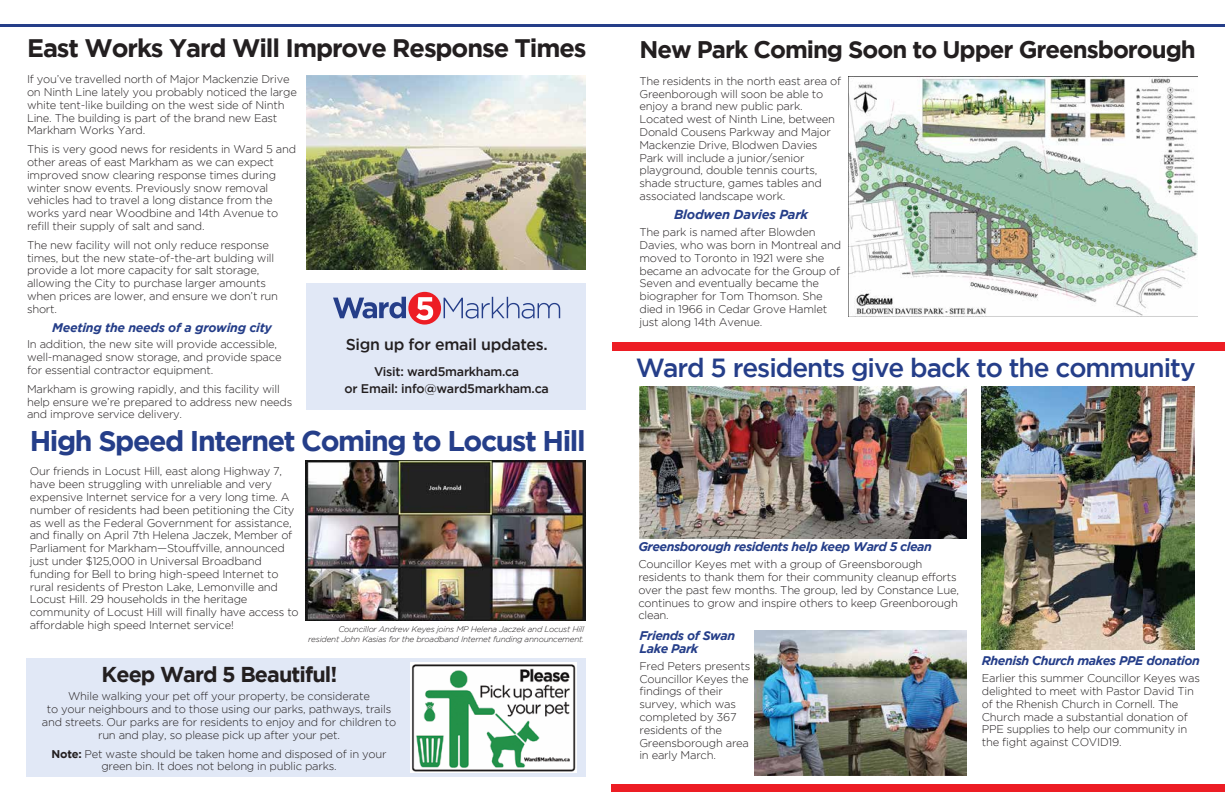
<style>
.page{position:relative;width:1225px;height:792px;background:#fff}
.page>*{position:absolute;margin:0;border:0;box-sizing:border-box;transform-origin:0 0}
.t1{font:700 28.5px "Gotham";letter-spacing:-.05em;color:#253e89}
.t2{font:500 26.2px "Gotham";letter-spacing:-.04em;color:#253e89}
.t3{font:700 25.3px "Gotham";letter-spacing:-.045em;color:#231f20}
.t4{font:700 24px "Gotham";letter-spacing:-.045em;color:#231f20}
.t5{font:700 21.5px "Gotham";letter-spacing:-.045em;color:#231f20}
.t6{font:500 15.9px "Gotham";letter-spacing:-.02em;color:#231f20}
.t7{font:italic 700 13px "Gotham";letter-spacing:-.02em;color:#253e89}
.t8{font:italic 700 12.5px/13.5px "Gotham";letter-spacing:-.035em;color:#253e89}
.t9{font:500 12.5px/17.5px "Gotham";letter-spacing:-.02em;color:#231f20;text-align:center}
.t10{font:300 11.2px/12.8px "Gotham";letter-spacing:-.02em;color:#231f20}
.t11{font:italic 300 8.2px/9.8px "Gotham";letter-spacing:-.025em;color:#231f20;text-align:right}
.s1{font-weight:700}
</style>
<div class="page">
<div style="left:611px;top:785px;width:613px;height:7px;background:#ed1d24"></div>
<div style="left:612px;top:342px;width:612px;height:8px;background:#ed1d24"></div>
<hr style="left:612px;top:24px;width:612px;height:3px;background:#253e89">
<div style="left:26px;top:658px;width:559px;height:119px;background:#e1e8f6"></div>
<hr style="left:0;top:24px;width:613px;height:3px;background:#253e89">
<div style="left:306px;top:284px;width:279px;height:126px;background:#e1e8f6"></div>
<img style="left:848px;top:77px;width:349px;height:240px">
<img style="left:306px;top:460px;width:279px;height:160px">
<img style="left:306px;top:76px;width:279px;height:194px">
<svg style="left:443px;top:297px;width:117px;height:22px"></svg>
<div style="left:408px;top:292px;width:33px;height:33px;background:#ed1d24;border-radius:50%"></div>
<svg style="left:416px;top:297px;width:17px;height:23px"></svg>
<svg style="left:333px;top:297px;width:73px;height:21px"></svg>
<img style="left:410px;top:663px;width:166px;height:110px">
<img style="left:639px;top:386px;width:327px;height:152px">
<img style="left:754px;top:631px;width:212px;height:145px">
<img style="left:981px;top:386px;width:213px;height:263px">
<h3 class="t3" style="left:27px;top:33px;width:561px">East Works Yard Will Improve Response Times</h3>
<p class="t10" style="left:27px;top:73px;width:271px">If you’ve travelled north of Major Mackenzie Drive on Ninth Line lately you probably noticed the large white tent-like building on the west side of Ninth Line. The building is part of the brand new East Markham Works Yard.</p>
<p class="t10" style="left:27px;top:143px;width:271px">This is very good news for residents in Ward 5 and other areas of east Markham as we can expect improved snow clearing response times during winter snow events. Previously snow removal vehicles had to travel a long distance from the works yard near Woodbine and 14th Avenue to refill their supply of salt and sand.</p>
<p class="t10" style="left:27px;top:238px;width:252px">The new facility will not only reduce response times, but the new state-of-the-art bulding will provide a lot more capacity for salt storage, allowing the City to purchase larger amounts when prices are lower, and ensure we don’t run short.</p>
<p class="t8" style="left:52px;top:320px;width:221px">Meeting the needs of a growing city</p>
<p class="t10" style="left:27px;top:338px;width:256px">In addition, the new site will provide accessible, well-managed snow storage, and provide space for essential contractor equipment.</p>
<p class="t10" style="left:27px;top:382px;width:267px">Markham is growing rapidly, and this facility will help ensure we’re prepared to address new needs and improve service delivery.</p>
<h3 class="t6" style="left:345px;top:335px;width:203px">Sign up for email updates.</h3>
<p class="t9" style="left:344px;top:362px;width:206px">Visit: ward5markham.ca<br>or Email: info@ward5markham.ca</p>
<h1 class="t1" style="left:30px;top:425px;width:557px">High Speed Internet Coming to Locust Hill</h1>
<p class="t10" style="left:30px;top:465px;width:270px">Our friends in Locust Hill, east along Highway 7, have been struggling with unreliable and very expensive Internet service for a very long time. A number of residents had been petitioning the City as well as the Federal Government for assistance, and finally on April 7th Helena Jaczek, Member of Parliament for Markham—Stouffville, announced just under $125,000 in Universal Broadband funding for Bell to bring high-speed Internet to rural residents of Preston Lake, Lemonville and Locust Hill. 29 households in the heritage community of Locust Hill will finally have access to affordable high speed Internet service!</p>
<p class="t11" style="left:308px;top:624px;width:277px">Councillor Andrew Keyes joins MP Helena Jaczek and Locust Hill resident John Kasias for the broadband Internet funding announcement.</p>
<h3 class="t5" style="left:102px;top:662px;width:237px">Keep Ward 5 Beautiful!</h3>
<p class="t10" style="left:42px;top:690px;width:356px;text-align:center">While walking your pet off your property, be considerate<br>to your neighbours and to those using our parks, pathways, trails and streets. Our parks are for residents to enjoy and for children to run and play, so please pick up after your pet.</p>
<p class="t10" style="left:51px;top:747px;width:336px;text-align:center"><span class="s1">Note:</span> Pet waste should be taken home and disposed of in your green bin. It does not belong in public parks.</p>
<h3 class="t4" style="left:639px;top:36px;width:558px">New Park Coming Soon to Upper Greensborough</h3>
<p class="t10" style="left:639px;top:74px;width:203px">The residents in the north east area of Greenborough will soon be able to enjoy a brand new public park.<br>Located west of Ninth Line, between Donald Cousens Parkway and Major Mackenzie Drive, Blodwen Davies Park will include a junior/senior playground, double tennis courts, shade structure, games tables and associated landscape work.</p>
<p class="t7" style="left:674px;top:207px;width:136px">Blodwen Davies Park</p>
<p class="t10" style="left:639px;top:226px;width:203px">The park is named after Blowden<br>Davies, who was born in Montreal and moved to Toronto in 1921 were she became an advocate for the Group of<br>Seven and eventually became the biographer for Tom Thomson. She died in 1966 in Cedar Grove Hamlet just along 14th Avenue.</p>
<h2 class="t2" style="left:635px;top:352px;width:561px">Ward 5 residents give back to the community</h2>
<p class="t8" style="left:638px;top:540px;width:295px">Greensborough residents help keep Ward 5 clean</p>
<p class="t10" style="left:638px;top:558px;width:322px">Councillor Keyes met with a group of Greensborough residents to thank them for their community cleanup efforts over the past few months. The group, led by Constance Lue, continues to grow and inspire others to keep Greenborough clean.</p>
<p class="t8" style="left:639px;top:628px;width:97px">Friends of Swan<br>Lake Park</p>
<p class="t10" style="left:639px;top:659px;width:112px">Fred Peters presents<br>Councillor Keyes the findings of their survey, which was completed by 367 residents of the<br>Greensborough area in early March.</p>
<p class="t8" style="left:981px;top:654px;width:219px">Rhenish Church makes PPE donation</p>
<p class="t10" style="left:981px;top:672px;width:219px">Earlier this summer Councillor Keyes was delighted to meet with Pastor David Tin of the Rhenish Church in Cornell. The Church made a substantial donation of PPE supplies to help our community in the fight against COVID19.</p>
</div>
